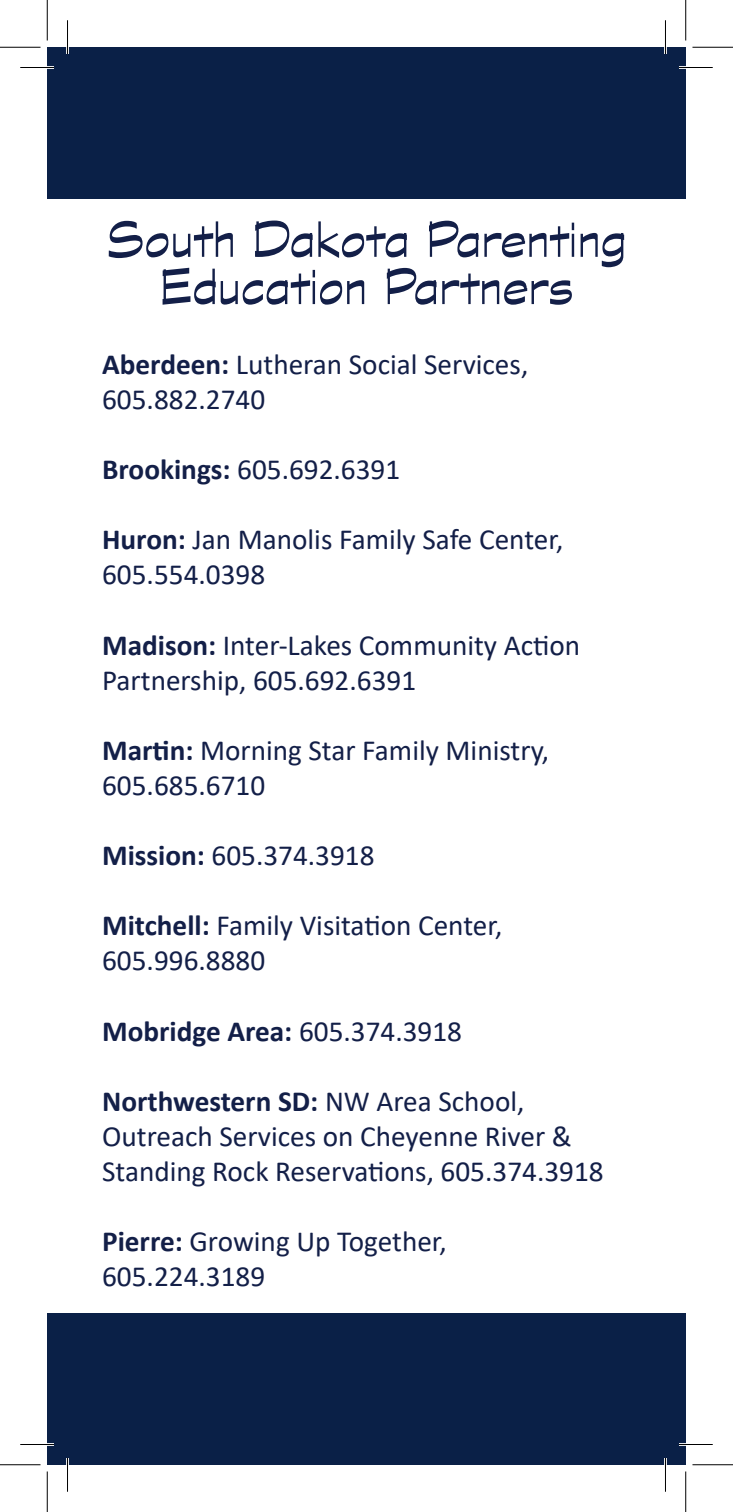
<style>
.page{position:relative;width:733px;height:1512px;background:#fff}
.page>*{position:absolute;margin:0;border:0;box-sizing:border-box;transform-origin:0 0}
.t1{font:56.25px/47.2px "Graphite Std";color:#131f48;text-align:center}
.t2{font:29.25px/35.1px "Calibri";color:#131f48}
.t3{font:700 29.25px "Calibri";color:#131f48}
.s1{font-weight:700}
.s2{font-weight:400}
</style>
<div class="page">
<div style="left:47px;top:47px;width:639px;height:152px;background:#0a2047"></div>
<div style="left:47px;top:1313px;width:639px;height:152px;background:#0a2047"></div>
<hr style="left:20px;top:66px;width:34px;height:3px;background:#fff">
<hr style="left:679px;top:66px;width:34px;height:3px;background:#fff">
<hr style="left:20px;top:1443px;width:34px;height:3px;background:#fff">
<hr style="left:679px;top:1443px;width:34px;height:3px;background:#fff">
<hr style="left:66px;top:20px;width:3px;height:34px;background:#fff">
<hr style="left:66px;top:1458px;width:3px;height:34px;background:#fff">
<hr style="left:664px;top:20px;width:3px;height:34px;background:#fff">
<hr style="left:664px;top:1458px;width:3px;height:34px;background:#fff">
<hr style="left:20px;top:67px;width:34px;height:1px;background:#000">
<hr style="left:679px;top:67px;width:34px;height:1px;background:#000">
<hr style="left:20px;top:1444px;width:34px;height:1px;background:#000">
<hr style="left:679px;top:1444px;width:34px;height:1px;background:#000">
<hr style="left:67px;top:20px;width:1px;height:34px;background:#000">
<hr style="left:67px;top:1458px;width:1px;height:34px;background:#000">
<hr style="left:665px;top:20px;width:1px;height:34px;background:#000">
<hr style="left:665px;top:1458px;width:1px;height:34px;background:#000">
<hr style="left:0;top:47px;width:40px;height:1px;background:#000">
<hr style="left:692px;top:47px;width:41px;height:1px;background:#000">
<hr style="left:0;top:1464px;width:40px;height:1px;background:#000">
<hr style="left:692px;top:1464px;width:41px;height:1px;background:#000">
<hr style="left:47px;top:0;width:1px;height:40px;background:#000">
<hr style="left:47px;top:1472px;width:1px;height:40px;background:#000">
<hr style="left:685px;top:0;width:1px;height:40px;background:#000">
<hr style="left:685px;top:1472px;width:1px;height:40px;background:#000">
<p class="t1" style="left:107px;top:216px;width:521px">South Dakota Parenting<br>Education Partners</p>
<p class="t2" style="left:102px;top:346px;width:428px"><span class="s1">Aberdeen:</span> Lutheran Social Services,</p>
<p class="t2" style="left:102px;top:381px;width:165px">605.882.2740</p>
<p class="t2" style="left:102px;top:451px;width:300px"><span class="s1">Brookings:</span> 605.692.6391</p>
<p class="t2" style="left:102px;top:521px;width:463px"><span class="s1">Huron:</span> Jan Manolis Family Safe Center,<br>605.554.0398</p>
<p class="t2" style="left:102px;top:627px;width:479px"><span class="s1">Madison:</span> Inter-Lakes Community Action<br>Partnership, 605.692.6391</p>
<p class="t2" style="left:102px;top:732px;width:448px"><span class="s1">Martin:</span> Morning Star Family Ministry,</p>
<p class="t2" style="left:102px;top:767px;width:165px">605.685.6710</p>
<p class="t2" style="left:102px;top:837px;width:274px"><span class="s1">Mission:</span> 605.374.3918</p>
<p class="t2" style="left:102px;top:907px;width:402px"><span class="s1">Mitchell:</span> Family Visitation Center,</p>
<p class="t2" style="left:102px;top:942px;width:165px">605.996.8880</p>
<p class="t3" style="left:102px;top:1010px;width:361px">Mobridge Area: <span class="s2">605.374.3918</span></p>
<p class="t2" style="left:102px;top:1083px;width:503px"><span class="s1">Northwestern SD:</span> NW Area School,<br>Outreach Services on Cheyenne River &amp;<br>Standing Rock Reservations, 605.374.3918</p>
<p class="t2" style="left:102px;top:1223px;width:346px"><span class="s1">Pierre:</span> Growing Up Together,</p>
<p class="t2" style="left:102px;top:1258px;width:165px">605.224.3189</p>
</div>
